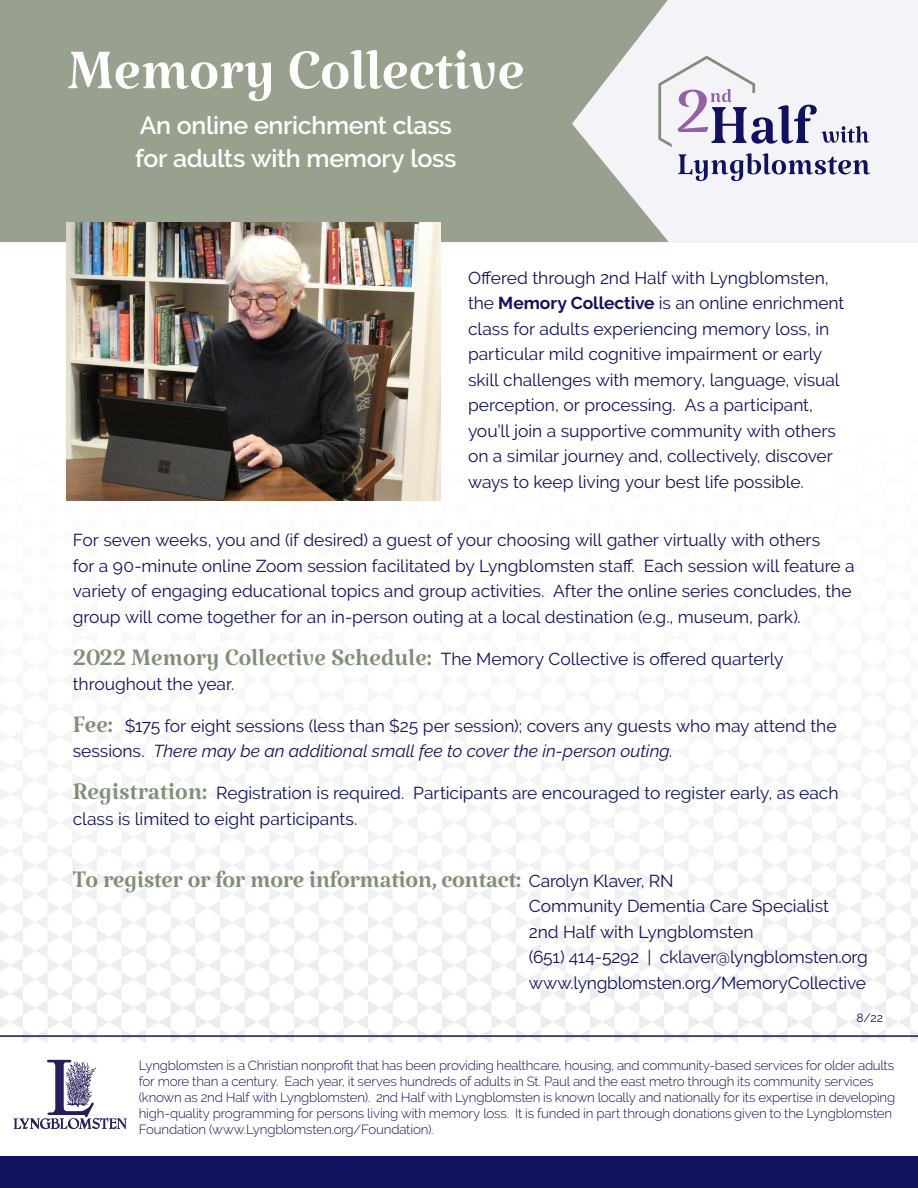
<style>
.page{position:relative;width:918px;height:1188px;background:#fff}
.page>*{position:absolute;margin:0;border:0;box-sizing:border-box;transform-origin:0 0}
.t1{font:78px "Katibeh";color:#fff}
.t2{font:33px "Katibeh";letter-spacing:-.01em;color:#818f77}
.t3{font:600 24.75px/33px "Raleway";letter-spacing:-.015em;color:#fff}
.t4{font:17.25px/25.5px "Raleway";color:#11125f}
.t5{font:300 13.2px/16.2px "Raleway";letter-spacing:-.015em;color:#11125f}
.t6{font:12px "Raleway";color:#11125f}
.s1{font-weight:700}
.s2{font-family:"Katibeh";font-size:33px;color:#818f77}
.s3{font-style:italic}
.s4{font-family:"Raleway";font-size:17.25px;color:#11125f}
</style>
<div class="page">
<div style="left:0;top:0;width:918px;height:242px;background:#f3f3f8"></div>
<img style="left:0;top:426px;width:918px;height:617px">
<div style="left:0;top:1156px;width:918px;height:32px;background:#11125f"></div>
<hr style="left:0;top:1035px;width:918px;height:2px;background:#11125f">
<svg style="left:0;top:0;width:669px;height:242px;background:#9da694"></svg>
<svg style="left:13px;top:1060px;width:114px;height:70px"></svg>
<svg style="left:678px;top:153px;width:192px;height:28px"></svg>
<svg style="left:658px;top:56px;width:211px;height:91px"></svg>
<img style="left:67px;top:223px;width:374px;height:278px">
<p class="t1" style="left:67px;top:16px;width:459px">Memory Collective</p>
<p class="t3" style="left:135px;top:109px;width:323px">An online enrichment class for adults with memory loss</p>
<p class="t4" style="left:468px;top:265px;width:378px">Offered through 2nd Half with Lyngblomsten, the <span class="s1">Memory Collective</span> is an online enrichment class for adults experiencing memory loss, in particular mild cognitive impairment or early skill challenges with memory, language, visual perception, or processing. As a participant, you’ll join a supportive community with others on a similar journey and, collectively, discover ways to keep living your best life possible.</p>
<p class="t4" style="left:73px;top:528px;width:783px">For seven weeks, you and (if desired) a guest of your choosing will gather virtually with others<br>for a 90-minute online Zoom session facilitated by Lyngblomsten staff. Each session will feature a variety of engaging educational topics and group activities. After the online series concludes, the group will come together for an in-person outing at a local destination (e.g., museum, park).</p>
<p class="t4" style="left:73px;top:646px;width:712px"><span class="s2">2022 Memory Collective Schedule:</span> The Memory Collective is offered quarterly throughout the year.</p>
<p class="t4" style="left:73px;top:713px;width:765px"><span class="s2">Fee:</span> $175 for eight sessions (less than $25 per session); covers any guests who may attend the sessions. <span class="s3">There may be an additional small fee to cover the in-person outing.</span></p>
<p class="t4" style="left:73px;top:780px;width:767px"><span class="s2">Registration:</span> Registration is required. Participants are encouraged to register early, as each class is limited to eight participants.</p>
<p class="t2" style="left:73px;top:856px;width:602px">To register or for more information, contact: <span class="s4">Carolyn Klaver, RN</span></p>
<p class="t4" style="left:529px;top:893px;width:341px">Community Dementia Care Specialist<br>2nd Half with Lyngblomsten<br>(651) 414-5292 | cklaver@lyngblomsten.org www.lyngblomsten.org/MemoryCollective</p>
<p class="t6" style="left:856px;top:1011px;width:28px">8/22</p>
<p class="t5" style="left:139px;top:1057px;width:758px">Lyngblomsten is a Christian nonprofit that has been providing healthcare, housing, and community-based services for older adults for more than a century. Each year, it serves hundreds of adults in St. Paul and the east metro through its community services (known as 2nd Half with Lyngblomsten). 2nd Half with Lyngblomsten is known locally and nationally for its expertise in developing high-quality programming for persons living with memory loss. It is funded in part through donations given to the Lyngblomsten Foundation (www.Lyngblomsten.org/Foundation).</p>
</div>
